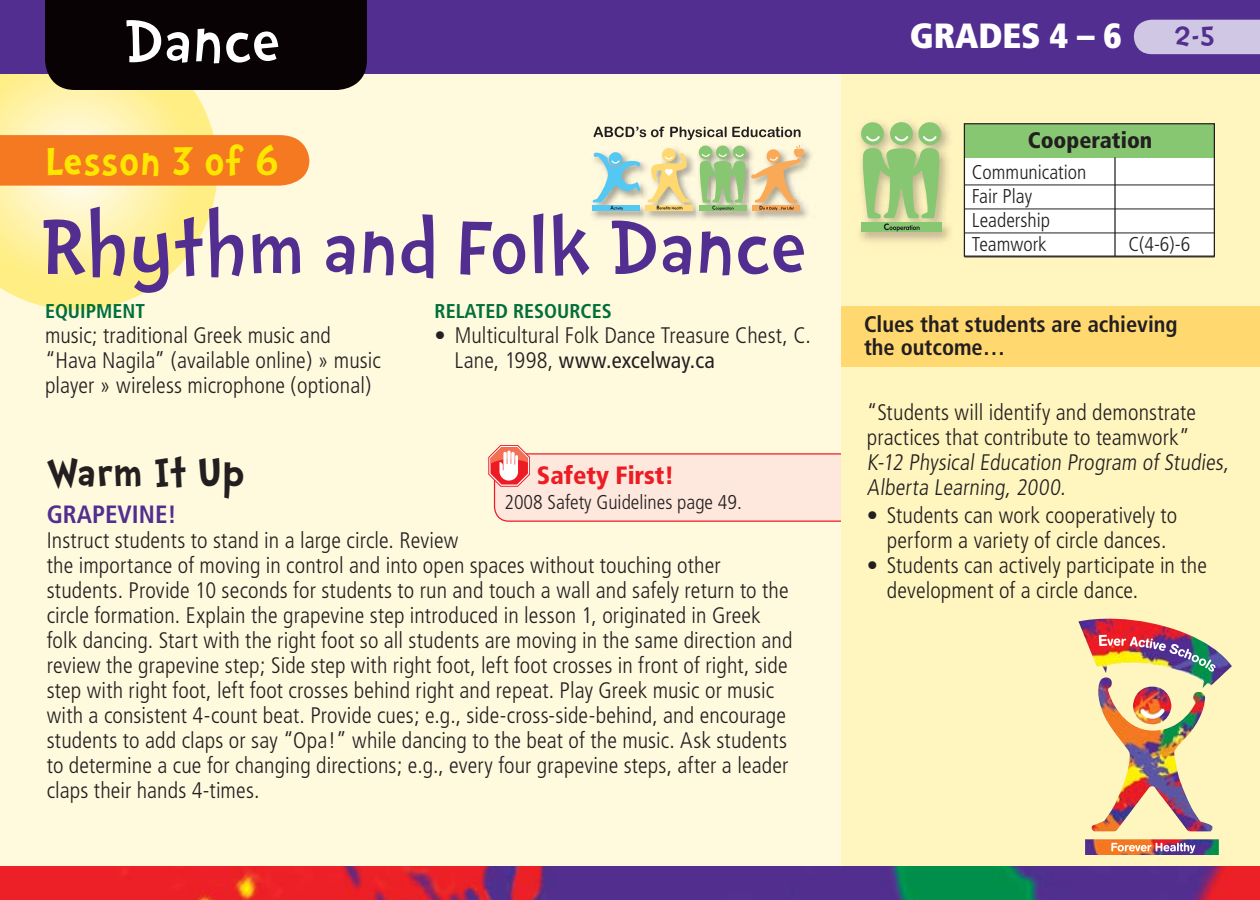
<style>
.page{position:relative;width:1260px;height:900px;background:#fff}
.page>*{position:absolute;margin:0;border:0;box-sizing:border-box;transform-origin:0 0}
.t1{font:300 95px "Dr Seuss";color:#522e91}
.t2{font:300 75px "Dr Seuss";color:#fff}
.t3{font:700 50px "Dr Seuss";color:#ffe600}
.t4{font:700 50px "Dr Seuss";color:#231f20}
.t5{font:900 condensed 35px "Frutiger";color:#fff}
.t6{font:700 35px "Dr Seuss";color:#522e91}
.t7{font:900 condensed 25px "Frutiger";color:#ed1c24}
.t8{font:700 condensed 25px "Frutiger";color:#522e91}
.t9{font:300 condensed 22.5px/25px "Frutiger";letter-spacing:.005em;color:#231f20}
.t10{font:700 condensed 22.5px/22.5px "Frutiger";color:#231f20}
.t11{font:900 condensed 22.5px "Frutiger";color:#231f20}
.t12{font:300 condensed 20px/24px "Frutiger";color:#231f20}
.t13{font:700 condensed 20px "Frutiger";color:#006f39}
.s1{font-weight:400}
</style>
<div class="page">
<div style="left:0;top:47px;width:1260px;height:853px;background:#fff9de"></div>
<svg style="left:0;top:73px;width:217px;height:237px"></svg>
<div style="left:495px;top:454px;width:370px;height:67px;background:#fee7dc;border-radius:14px"></div>
<div style="left:494px;top:453px;width:371px;height:69px;border:1px solid #ed1c24;border-radius:14px"></div>
<svg style="left:489px;top:445px;width:41px;height:41px"></svg>
<div style="left:841px;top:2px;width:419px;height:898px;background:#fff5bf"></div>
<div style="left:0;top:0;width:1260px;height:73px;background:#522e91"></div>
<img style="left:0;top:866px;width:1260px;height:34px">
<img style="left:592px;top:210px;width:51px;height:9px">
<div style="left:592px;top:205px;width:48px;height:6px;background:#55c7f3"></div>
<img style="left:643px;top:210px;width:54px;height:9px">
<div style="left:645px;top:205px;width:48px;height:6px;background:#ffd86f"></div>
<div style="left:699px;top:205px;width:47px;height:6px;background:#87c771"></div>
<img style="left:749px;top:148px;width:63px;height:73px">
<div style="left:752px;top:205px;width:48px;height:6px;background:#faa956"></div>
<svg style="left:592px;top:127px;width:212px;height:83px"></svg>
<div style="left:45px;top:0;width:322px;height:90px;background:#090204"></div>
<div style="left:0;top:135px;width:309px;height:51px;background:#f47920"></div>
<div style="left:1134px;top:20px;width:126px;height:34px;background:#cfc7e3"></div>
<img style="left:1078px;top:619px;width:154px;height:236px">
<svg style="left:1140px;top:709px;width:24px;height:10px"></svg>
<img style="left:1099px;top:635px;width:117px;height:37px">
<svg style="left:1111px;top:843px;width:84px;height:10px"></svg>
<div style="left:841px;top:306px;width:419px;height:60px;background:#ffd86f"></div>
<div style="left:964px;top:124px;width:250px;height:132px;background:#fff"></div>
<div style="left:964px;top:124px;width:250px;height:33px;background:#87c771"></div>
<div style="left:964px;top:123px;width:251px;height:134px;border:1px solid #231f20"></div>
<hr style="left:964px;top:185px;width:251px;height:1px;background:#231f20">
<hr style="left:964px;top:209px;width:251px;height:1px;background:#231f20">
<hr style="left:964px;top:233px;width:251px;height:1px;background:#231f20">
<hr style="left:964px;top:257px;width:251px;height:1px;background:#231f20">
<hr style="left:1114px;top:157px;width:2px;height:99px;background:#231f20">
<img style="left:859px;top:124px;width:92px;height:118px">
<div style="left:861px;top:223px;width:80px;height:9px;background:#87c771"></div>
<svg style="left:860px;top:122px;width:82px;height:109px"></svg>
<h2 class="t2" style="left:124px;top:4px;width:158px">Dance</h2>
<h3 class="t5" style="left:910px;top:15px;width:214px">GRADES 4 – 6</h3>
<h3 class="t6" style="left:1174px;top:19px;width:42px">2-5</h3>
<h3 class="t3" style="left:45px;top:136px;width:236px">Lesson 3 of 6</h3>
<h1 class="t1" style="left:41px;top:200px;width:768px">Rhythm and Folk Dance</h1>
<p class="t13" style="left:45px;top:299px;width:101px">EQUIPMENT</p>
<p class="t9" style="left:45px;top:323px;width:337px">music; traditional Greek music and “Hava Nagila” (available online) » music player » wireless microphone (optional)</p>
<p class="t13" style="left:435px;top:299px;width:179px">RELATED RESOURCES</p>
<p class="t9" style="left:455px;top:323px;width:358px;text-indent:-20px">• Multicultural Folk Dance Treasure Chest, C.<br>Lane, 1998, <span class="s1">www.excelway.ca</span></p>
<h3 class="t4" style="left:47px;top:448px;width:200px">Warm It Up</h3>
<p class="t7" style="left:537px;top:461px;width:139px">Safety First!</p>
<p class="t12" style="left:504px;top:491px;width:239px">2008 Safety Guidelines page 49.</p>
<p class="t8" style="left:47px;top:500px;width:132px">GRAPEVINE!</p>
<p class="t9" style="left:47px;top:528px;width:747px">Instruct students to stand in a large circle. Review<br>the importance of moving in control and into open spaces without touching other students. Provide 10 seconds for students to run and touch a wall and safely return to the circle formation. Explain the grapevine step introduced in lesson 1, originated in Greek folk dancing. Start with the right foot so all students are moving in the same direction and review the grapevine step; Side step with right foot, left foot crosses in front of right, side step with right foot, left foot crosses behind right and repeat. Play Greek music or music with a consistent 4-count beat. Provide cues; e.g., side-cross-side-behind, and encourage students to add claps or say “Opa!” while dancing to the beat of the music. Ask students to determine a cue for changing directions; e.g., every four grapevine steps, after a leader claps their hands 4-times.</p>
<p class="t11" style="left:1028px;top:127px;width:126px">Cooperation</p>
<p class="t12" style="left:972px;top:161px;width:116px">Communication<br>Fair Play<br>Leadership<br>Teamwork</p>
<p class="t12" style="left:1129px;top:233px;width:63px">C(4-6)-6</p>
<p class="t10" style="left:864px;top:313px;width:315px">Clues that students are achieving the outcome…</p>
<p class="t9" style="left:867px;top:400px;width:367px">“Students will identify and demonstrate practices that contribute to teamwork” K-12 Physical Education Program of Studies, Alberta Learning, 2000.</p>
<p class="t9" style="left:867px;top:504px;width:312px;text-align:center">• Students can work cooperatively to perform a variety of circle dances.</p>
<p class="t9" style="left:887px;top:554px;width:322px;text-indent:-20px">• Students can actively participate in the development of a circle dance.</p>
</div>
